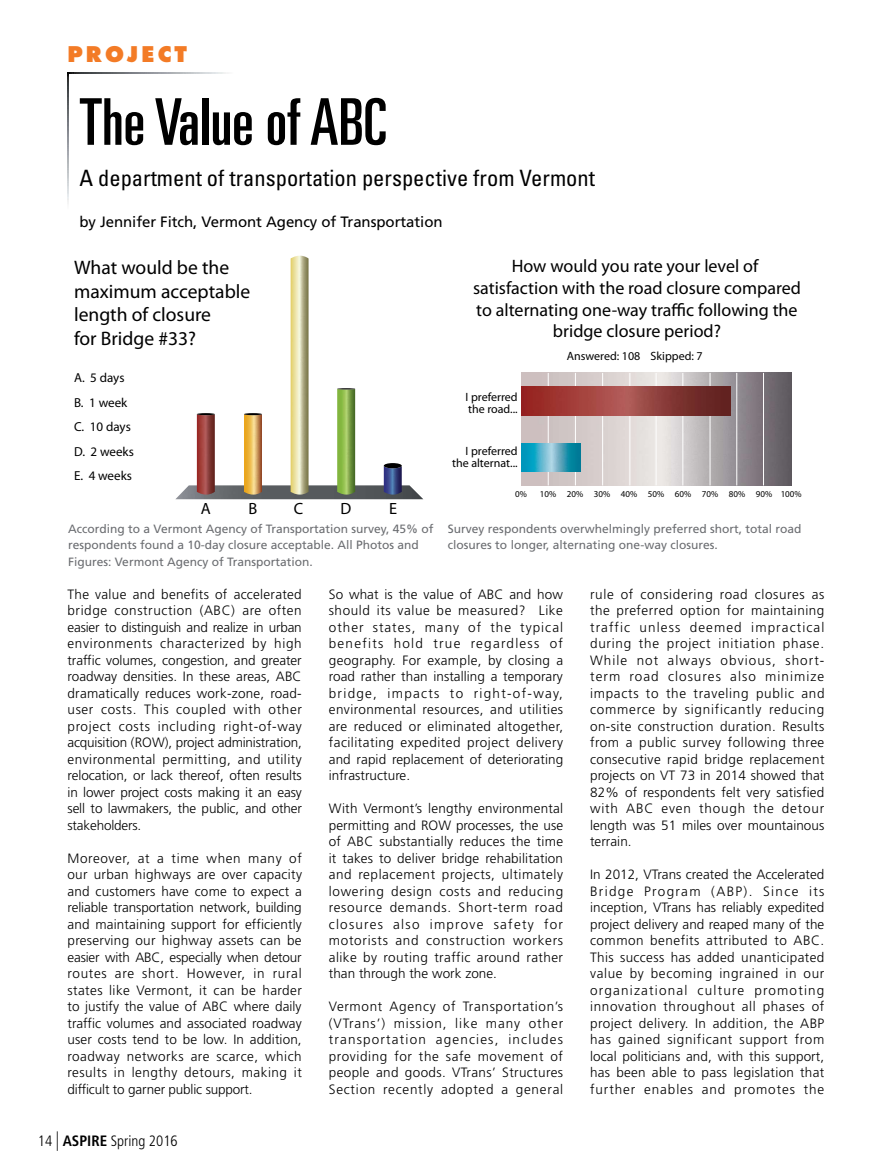
<style>
.page{position:relative;width:878px;height:1175px;background:#fff}
.page>*{position:absolute;margin:0;border:0;box-sizing:border-box;transform-origin:0 0}
.t1{font:ultra-condensed 64.5px "Univers LT Std";color:#000}
.t2{font:condensed 22.5px "Univers LT Std";color:#000}
.t3{font:800 21px "Futura Std";letter-spacing:.15em;color:#f37b26}
.t4{font:19.5px/23.5px "Myriad Pro";color:#000}
.t5{font:18px/21.6px "Myriad Pro";color:#000;text-align:center}
.t6{font:16.35px "Myriad Pro";color:#000}
.t7{font:15px "Frutiger LT Std";letter-spacing:-.005em;color:#000}
.t8{font:300 condensed 15px "Frutiger LT Std";color:#000}
.t9{font:300 13.5px/16.5px "Frutiger LT Std";letter-spacing:.005em;color:#000;text-align:justify}
.t10{font:13.05px/24.5px "Myriad Pro";color:#000}
.t11{font:12px/16.5px "Frutiger LT Std";color:#6b6d71}
.t12{font:12px/12px "Myriad Pro";color:#000}
.t13{font:9px "Myriad Pro";color:#000}
.s1{font-size:19.5px}
.s2{font-weight:700}
</style>
<div class="page">
<img style="left:176px;top:485px;width:247px;height:14px">
<img style="left:384px;top:468px;width:18px;height:26px">
<svg style="left:384px;top:463px;width:18px;height:5px"></svg>
<img style="left:337px;top:389px;width:18px;height:105px">
<svg style="left:337px;top:388px;width:18px;height:1px"></svg>
<img style="left:290px;top:256px;width:18px;height:238px">
<img style="left:244px;top:415px;width:18px;height:79px">
<svg style="left:244px;top:413px;width:18px;height:2px"></svg>
<img style="left:197px;top:415px;width:18px;height:79px">
<svg style="left:197px;top:413px;width:18px;height:2px"></svg>
<img style="left:521px;top:373px;width:270px;height:112px">
<hr style="left:548px;top:373px;width:1px;height:112px;background:#fff">
<hr style="left:575px;top:373px;width:1px;height:112px;background:#fff">
<hr style="left:602px;top:373px;width:1px;height:112px;background:#fff">
<hr style="left:629px;top:373px;width:1px;height:112px;background:#fff">
<hr style="left:655px;top:373px;width:1px;height:112px;background:#fff">
<hr style="left:682px;top:373px;width:1px;height:112px;background:#fff">
<hr style="left:709px;top:373px;width:1px;height:112px;background:#fff">
<hr style="left:736px;top:373px;width:1px;height:112px;background:#fff">
<hr style="left:763px;top:373px;width:1px;height:112px;background:#fff">
<img style="left:521px;top:387px;width:209px;height:28px">
<img style="left:521px;top:443px;width:60px;height:29px">
<img style="left:68px;top:74px;width:1px;height:129px">
<img style="left:68px;top:72px;width:158px;height:2px">
<p class="t3" style="left:68px;top:45px;width:121px">PROJECT</p>
<p class="t1" style="left:79px;top:98px;width:308px">The Value of ABC</p>
<p class="t2" style="left:79px;top:170px;width:517px">A department of transportation perspective from Vermont</p>
<p class="t7" style="left:79px;top:216px;width:364px">by Jennifer Fitch, Vermont Agency of Transportation</p>
<p class="t4" style="left:74px;top:257px;width:178px">What would be the maximum acceptable length of closure<br>for Bridge #33?</p>
<p class="t10" style="left:74px;top:367px;width:61px">A. 5 days<br>B. 1 week<br>C. 10 days<br>D. 2 weeks<br>E. 4 weeks</p>
<p class="t6" style="left:201px;top:502px;width:11px">A</p>
<p class="t6" style="left:248px;top:502px;width:10px">B</p>
<p class="t6" style="left:294px;top:502px;width:11px">C</p>
<p class="t6" style="left:340px;top:502px;width:12px">D</p>
<p class="t6" style="left:389px;top:502px;width:10px">E</p>
<p class="t11" style="left:68px;top:521px;width:367px">According to a Vermont Agency of Transportation survey, 45% of respondents found a 10-day closure acceptable. All Photos and<br>Figures: Vermont Agency of Transportation.</p>
<p class="t5" style="left:473px;top:257px;width:329px">How would you rate your level of satisfaction with the road closure compared to alternating one-way trafc following the bridge closure period?</p>
<p class="t12" style="left:465px;top:391px;width:53px">I preferred the road...</p>
<p class="t12" style="left:452px;top:445px;width:67px;text-align:right">I preferred the alternat...</p>
<p class="t12" style="left:566px;top:351px;width:137px">Answered: 108 Skipped: 7</p>
<p class="t13" style="left:515px;top:490px;width:13px">0%</p>
<p class="t13" style="left:540px;top:490px;width:263px">10% 20% 30% 40% 50% 60% 70% 80% 90% 100%</p>
<p class="t11" style="left:448px;top:521px;width:355px">Survey respondents overwhelmingly preferred short, total road closures to longer, alternating one-way closures.</p>
<p class="t9" style="left:68px;top:587px;width:236px">The value and benefits of accelerated bridge construction (ABC) are often easier to distinguish and realize in urban environments characterized by high traffic volumes, congestion, and greater roadway densities. In these areas, ABC dramatically reduces work-zone, road&shy;user costs. This coupled with other project costs including right-of-way acquisition (ROW), project administration, environmental permitting, and utility relocation, or lack thereof, often results in lower project costs making it an easy sell to lawmakers, the public, and other stakeholders.</p>
<p class="t9" style="left:68px;top:851px;width:236px">Moreover, at a time when many of our urban highways are over capacity and customers have come to expect a reliable transportation network, building and maintaining support for efficiently preserving our highway assets can be easier with ABC, especially when detour routes are short. However, in rural states like Vermont, it can be harder to justify the value of ABC where daily traffic volumes and associated roadway user costs tend to be low. In addition, roadway networks are scarce, which results in lengthy detours, making it difficult to garner public support.</p>
<p class="t8" style="left:38px;top:1134px;width:141px">14 <span class="s1">|</span> <span class="s2">ASPIRE</span> Spring 2016</p>
<p class="t9" style="left:329px;top:587px;width:236px">So what is the value of ABC and how should its value be measured? Like other states, many of the typical benefits hold true regardless of geography. For example, by closing a road rather than installing a temporary bridge, impacts to right-of-way, environmental resources, and utilities are reduced or eliminated altogether, facilitating expedited project delivery and rapid replacement of deteriorating infrastructure.</p>
<p class="t9" style="left:329px;top:801px;width:236px">With Vermont’s lengthy environmental permitting and ROW processes, the use of ABC substantially reduces the time it takes to deliver bridge rehabilitation and replacement projects, ultimately lowering design costs and reducing resource demands. Short-term road closures also improve safety for motorists and construction workers alike by routing traffic around rather than through the work zone.</p>
<p class="t9" style="left:329px;top:999px;width:236px">Vermont Agency of Transportation’s (VTrans’) mission, like many other transportation agencies, includes providing for the safe movement of people and goods. VTrans’ Structures Section recently adopted a general</p>
<p class="t9" style="left:590px;top:586px;width:236px">rule of considering road closures as the preferred option for maintaining traffic unless deemed impractical during the project initiation phase.<br>While not always obvious, short&shy;term road closures also minimize impacts to the traveling public and commerce by significantly reducing on-site construction duration. Results from a public survey following three consecutive rapid bridge replacement projects on VT 73 in 2014 showed that 82% of respondents felt very satisfied with ABC even though the detour length was 51 miles over mountainous terrain.</p>
<p class="t9" style="left:590px;top:867px;width:236px">In 2012, VTrans created the Accelerated Bridge Program (ABP). Since its inception, VTrans has reliably expedited project delivery and reaped many of the common benefits attributed to ABC.<br>This success has added unanticipated value by becoming ingrained in our organizational culture promoting innovation throughout all phases of project delivery. In addition, the ABP has gained significant support from local politicians and, with this support, has been able to pass legislation that further enables and promotes the</p>
</div>
